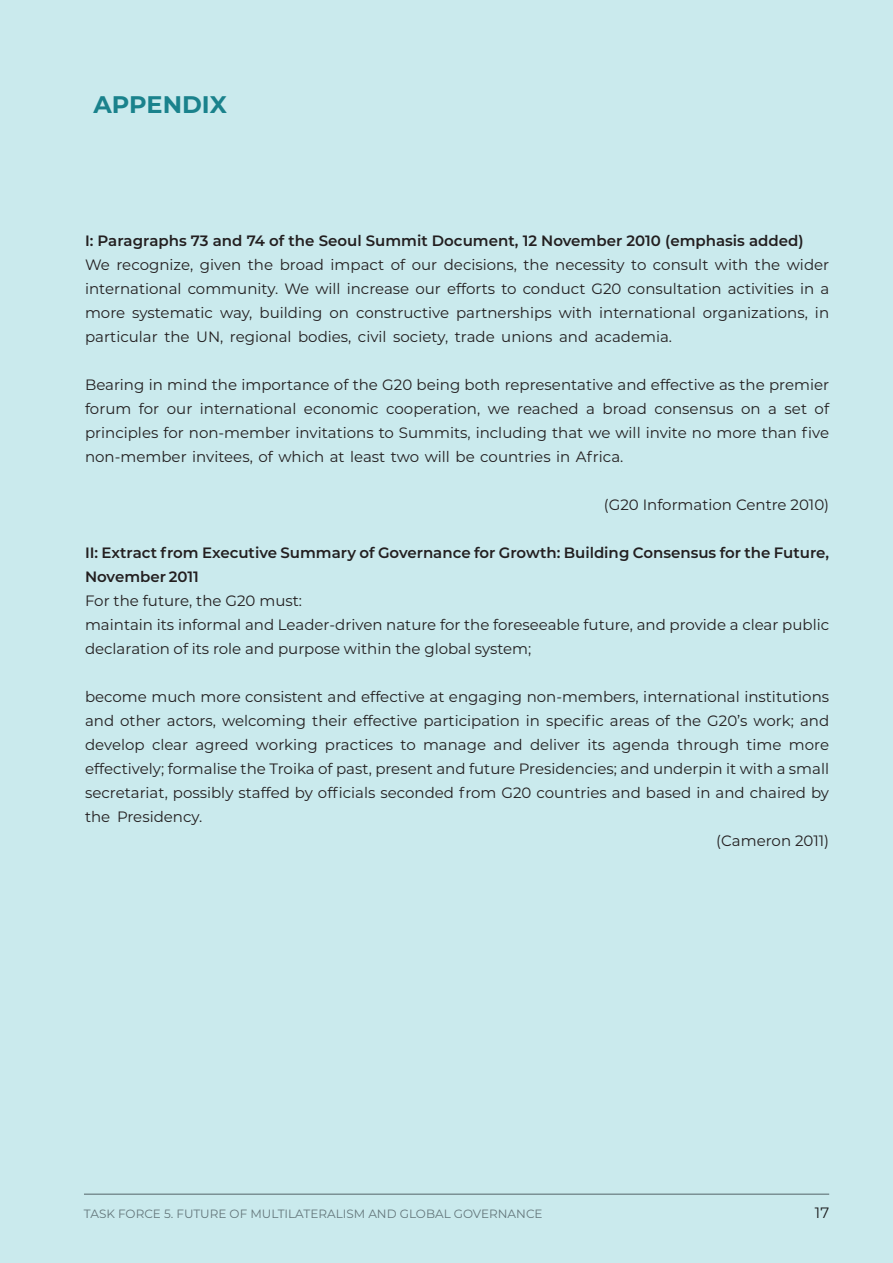
<style>
.page{position:relative;width:893px;height:1263px;background:#caeaed}
.page>*{position:absolute;margin:0;border:0;box-sizing:border-box;transform-origin:0 0}
.t1{font:700 24px "Montserrat";color:#1a828c}
.BODY_TEXT{font:15px/24px "Montserrat";color:#231f20;text-align:justify}
.BODY_TEXT-2{font:600 15px/24px "Montserrat";color:#231f20}
.t2{font:12px "Montserrat";color:#808285}
</style>
<div class="page">
<p class="t1" style="left:94px;top:88px;width:135px">APPENDIX</p>
<p class="BODY_TEXT-2" style="left:85px;top:228px;width:720px">I: Paragraphs 73 and 74 of the Seoul Summit Document, 12 November 2010 (emphasis added)</p>
<p class="BODY_TEXT" style="left:85px;top:252px;width:746px">We recognize, given the broad impact of our decisions, the necessity to consult with the wider international community. We will increase our efforts to conduct G20 consultation activities in a more systematic way, building on constructive partnerships with international organizations, in particular the UN, regional bodies, civil society, trade unions and academia.</p>
<p class="BODY_TEXT" style="left:85px;top:372px;width:746px">Bearing in mind the importance of the G20 being both representative and effective as the premier forum for our international economic cooperation, we reached a broad consensus on a set of principles for non-member invitations to Summits, including that we will invite no more than five non-member invitees, of which at least two will be countries in Africa.</p>
<p class="BODY_TEXT" style="left:604px;top:492px;width:227px">(G20 Information Centre 2010)</p>
<p class="BODY_TEXT-2" style="left:85px;top:540px;width:746px">II: Extract from Executive Summary of Governance for Growth: Building Consensus for the Future,<br>November 2011</p>
<p class="BODY_TEXT" style="left:85px;top:588px;width:218px">For the future, the G20 must:</p>
<p class="BODY_TEXT" style="left:85px;top:612px;width:746px">maintain its informal and Leader-driven nature for the foreseeable future, and provide a clear public declaration of its role and purpose within the global system;</p>
<p class="BODY_TEXT" style="left:85px;top:684px;width:746px">become much more consistent and effective at engaging non-members, international institutions and other actors, welcoming their effective participation in specific areas of the G20’s work; and develop clear agreed working practices to manage and deliver its agenda through time more effectively; formalise the Troika of past, present and future Presidencies; and underpin it with a small secretariat, possibly staffed by officials seconded from G20 countries and based in and chaired by the Presidency.</p>
<p class="BODY_TEXT" style="left:716px;top:828px;width:114px">(Cameron 2011)</p>
<p class="t2" style="left:84px;top:1205px;width:460px">TASK FORCE 5. FUTURE OF MULTILATERALISM AND GLOBAL GOVERNANCE</p>
<p class="BODY_TEXT" style="left:815px;top:1200px;width:16px">17</p>
</div>
